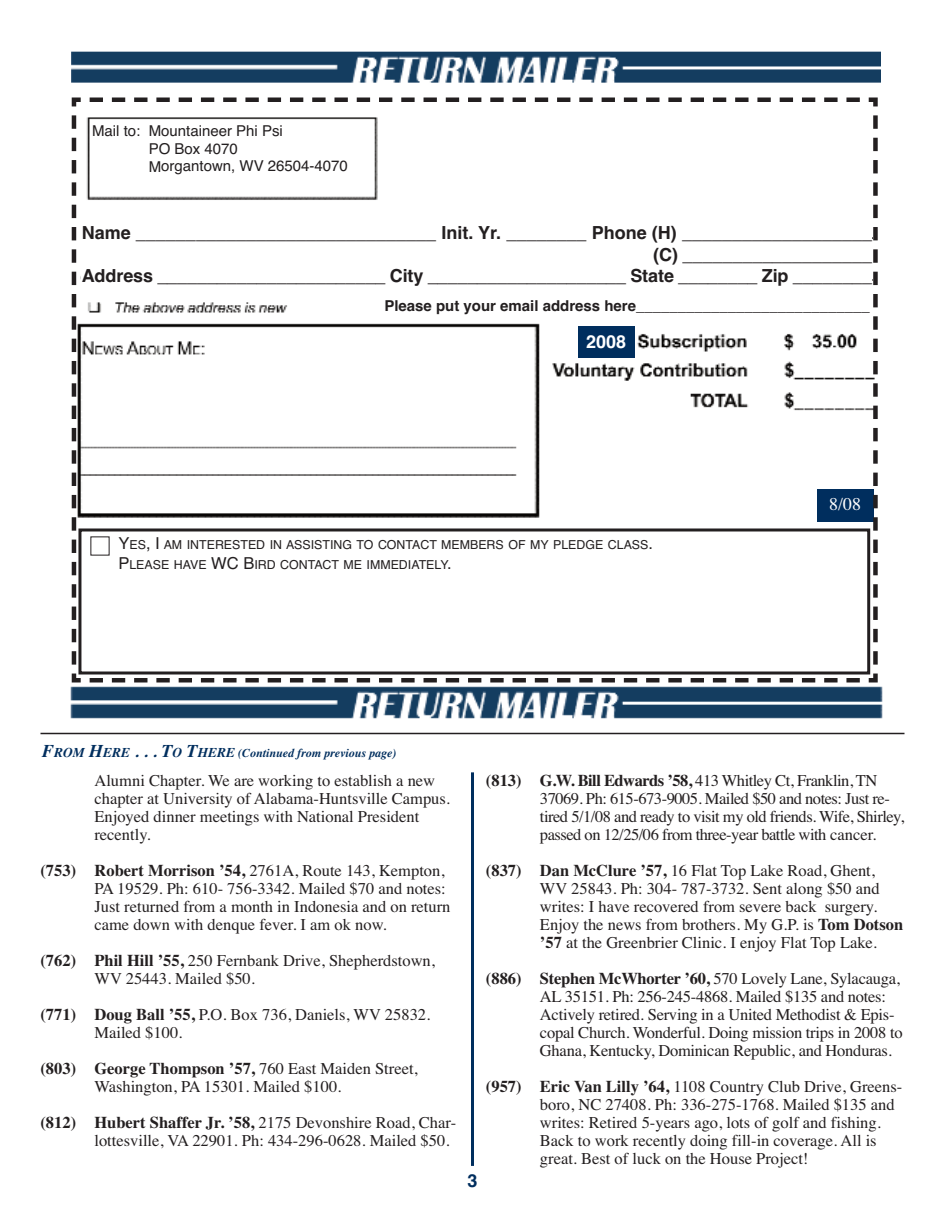
<style>
.page{position:relative;width:945px;height:1215px;background:#fff}
.page>*{position:absolute;margin:0;border:0;box-sizing:border-box;transform-origin:0 0}
.t1{font:700 18px/21.6px "Helvetica";letter-spacing:-.005em;color:#231f20;text-align:right}
.t2{font:18px "Times";color:#fff}
.t3{font:700 18px "Helvetica";color:#fff}
.t4{font:700 18px "Helvetica";color:#002e5e}
.t5{font:16.5px/18px "Times";color:#231f20}
.t6{font:16.5px/18px "Times";letter-spacing:-.03em;color:#231f20}
.t7{font:700 15px "Helvetica";color:#231f20}
.t8{font:15px/18px "Helvetica";color:#231f20}
.t9{font:12.3px/19.8px "Helvetica";color:#231f20}
.t10{font:italic 700 12px "Times";color:#002e5e}
.s1{font-size:16.5px}
.s2{font-size:18px}
.s3{font-size:13.5px}
.s4{font-weight:700}
</style>
<div class="page">
<img style="left:72px;top:51px;width:809px;height:32px">
<img style="left:71px;top:686px;width:812px;height:33px">
<hr style="left:40px;top:733px;width:864px;height:1px;background:#231f20">
<svg style="left:71px;top:97px;width:807px;height:586px"></svg>
<div style="left:81px;top:531px;width:786px;height:141px;background:#fff"></div>
<div style="left:78px;top:528px;width:792px;height:147px;border:3px solid #231f20"></div>
<hr style="left:471px;top:772px;width:3px;height:394px;background:#002e5e">
<div style="left:92px;top:124px;width:279px;height:71px;background:#fff"></div>
<p class="t8" style="left:149px;top:121px;width:201px;text-indent:-57px">Mail to: Mountaineer Phi Psi<br>PO Box 4070<br>Morgantown, WV 26504-4070</p>
<p class="t1" style="left:82px;top:222px;width:792px">Name ______________________________ Init. Yr. ________ Phone (H) ___________________ (C) ___________________<br>Address _______________________ City ____________________ State ________ Zip ________</p>
<p class="t7" style="left:384px;top:297px;width:487px">Please put your email address here____________________________</p>
<p class="t3" style="left:586px;top:331px;width:42px">2008</p>
<p class="t9" style="left:118px;top:535px;width:536px"><span class="s1">Y</span>ES<span class="s1">, I</span> AM INTERESTED IN ASSISTING TO CONTACT MEMBERS OF MY PLEDGE CLASS<span class="s1">.<br>P</span>LEASE HAVE <span class="s1">WC B</span>IRD CONTACT ME IMMEDIATELY<span class="s1">.</span></p>
<p class="t10" style="left:42px;top:745px;width:356px"><span class="s2">F</span><span class="s3">ROM</span> <span class="s2">H</span><span class="s3">ERE</span> <span class="s2">. . . T</span><span class="s3">O</span> <span class="s2">T</span><span class="s3">HERE</span> (Continued from previous page)</p>
<p class="t2" style="left:829px;top:494px;width:34px">8/08</p>
<p class="t5" style="left:94px;top:771px;width:357px">Alumni Chapter. We are working to establish a new chapter at University of Alabama-Huntsville Campus.<br>Enjoyed dinner meetings with National President recently.</p>
<p class="t5" style="left:94px;top:861px;width:358px;text-indent:-54px"><span class="s4">(753) Robert Morrison ’54,</span> 2761A, Route 143, Kempton, PA 19529. Ph: 610- 756-3342. Mailed $70 and notes:<br>Just returned from a month in Indonesia and on return came down with denque fever. I am ok now.</p>
<p class="t5" style="left:94px;top:951px;width:342px;text-indent:-54px"><span class="s4">(762) Phil Hill ’55,</span> 250 Fernbank Drive, Shepherdstown,<br>WV 25443. Mailed $50.</p>
<p class="t5" style="left:94px;top:1005px;width:337px;text-indent:-54px"><span class="s4">(771) Doug Ball ’55,</span> P.O. Box 736, Daniels, WV 25832.<br>Mailed $100.</p>
<p class="t5" style="left:94px;top:1059px;width:325px;text-indent:-54px"><span class="s4">(803) George Thompson ’57,</span> 760 East Maiden Street,<br>Washington, PA 15301. Mailed $100.</p>
<p class="t5" style="left:94px;top:1113px;width:363px;text-indent:-54px"><span class="s4">(812) Hubert Shaffer Jr. ’58,</span> 2175 Devonshire Road, Char&shy;lottesville, VA 22901. Ph: 434-296-0628. Mailed $50.</p>
<p class="t4" style="left:467px;top:1170px;width:12px">3</p>
<p class="t6" style="left:540px;top:771px;width:366px;text-indent:-54px"><span class="s4">(813) G.W. Bill Edwards ’58,</span> 413 Whitley Ct, Franklin, TN 37069. Ph: 615-673-9005. Mailed $50 and notes: Just re&shy;tired 5/1/08 and ready to visit my old friends. Wife, Shirley, passed on 12/25/06 from three-year battle with cancer.</p>
<p class="t5" style="left:540px;top:861px;width:365px;text-indent:-54px"><span class="s4">(837) Dan McClure ’57,</span> 16 Flat Top Lake Road, Ghent, WV 25843. Ph: 304- 787-3732. Sent along $50 and writes: I have recovered from severe back surgery.<br>Enjoy the news from brothers. My G.P. is <span class="s4">Tom Dotson ’57</span> at the Greenbrier Clinic. I enjoy Flat Top Lake.</p>
<p class="t5" style="left:540px;top:969px;width:364px;text-indent:-54px"><span class="s4">(886) Stephen McWhorter ’60,</span> 570 Lovely Lane, Sylacauga, AL 35151. Ph: 256-245-4868. Mailed $135 and notes:<br>Actively retired. Serving in a United Methodist &amp; Epis&shy;copal Church. Wonderful. Doing mission trips in 2008 to Ghana, Kentucky, Dominican Republic, and Honduras.</p>
<p class="t5" style="left:540px;top:1077px;width:364px;text-indent:-54px"><span class="s4">(957) Eric Van Lilly ’64,</span> 1108 Country Club Drive, Greens&shy;boro, NC 27408. Ph: 336-275-1768. Mailed $135 and writes: Retired 5-years ago, lots of golf and fishing.<br>Back to work recently doing fill-in coverage. All is great. Best of luck on the House Project!</p>
</div>
